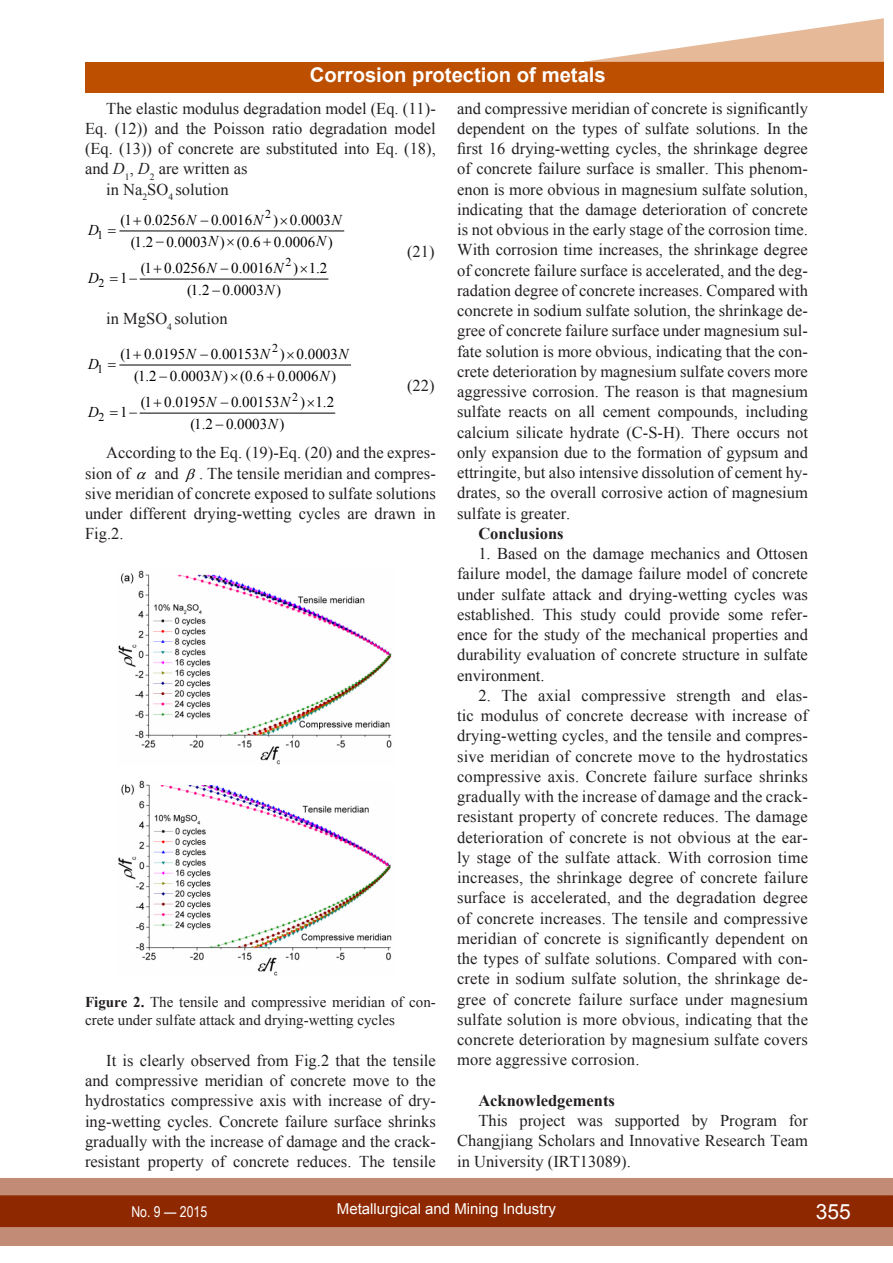
<style>
.page{position:relative;width:893px;height:1263px;background:#fff}
.page>*{position:absolute;margin:0;border:0;box-sizing:border-box;transform-origin:0 0}
.t1{font:21px "Arial";color:#fff}
.t2{font:700 20.25px "Arial";color:#fff}
.ОСНОВНОЙ{font:16.5px/20.2px "Times New Roman";color:#231f20;text-align:justify}
.ОСНОВНОЙ-2{font:700 16.5px "Times New Roman";color:#231f20}
.Формула{font:16.5px "Times New Roman";color:#231f20}
.t3{font:15px/21.3px "Times New Roman";color:#000}
.Табл_рис{font:15px/18px "Times New Roman";color:#231f20}
.t4{font:15px "Arial";color:#fff}
.t5{font:italic 15px "Times New Roman";color:#000}
.t6{font:15px "Arial Narrow";color:#fff}
.t7{font:12px "Times New Roman";color:#000}
.s1{font-style:italic}
.s2{font-weight:700}
</style>
<div class="page">
<div style="left:0;top:1178px;width:893px;height:68px;background:#c28b76"></div>
<div style="left:0;top:1195px;width:893px;height:32px;background:#8e2800;border:2px solid #8e2800"></div>
<div style="left:86px;top:62px;width:798px;height:30px;background:#bd4f00"></div>
<svg style="left:584px;top:18px;width:300px;height:44px"></svg>
<hr style="left:120px;top:231px;width:224px;height:1px;background:#000">
<hr style="left:140px;top:279px;width:188px;height:1px;background:#000">
<hr style="left:120px;top:365px;width:231px;height:1px;background:#000">
<hr style="left:140px;top:413px;width:195px;height:1px;background:#000">
<img style="left:118px;top:570px;width:274px;height:406px">
<p class="t2" style="left:310px;top:62px;width:297px">Corrosion protection of metals</p>
<p class="ОСНОВНОЙ" style="left:85px;top:98px;width:352px;text-indent:21px">The elastic modulus degradation model (Eq. (11)- Eq. (12)) and the Poisson ratio degradation model (Eq. (13)) of concrete are substituted into Eq. (18), and <span class="s1">D</span><sub>1</sub>, <span class="s1">D</span><sub>2</sub> are written as</p>
<p class="ОСНОВНОЙ" style="left:106px;top:179px;width:124px">in Na<sub>2</sub>SO<sub>4</sub> solution</p>
<p class="t7" style="left:265px;top:206px;width:7px">2</p>
<p class="t7" style="left:97px;top:227px;width:7px">1</p>
<p class="t7" style="left:285px;top:254px;width:7px">2</p>
<p class="t7" style="left:99px;top:275px;width:7px">2</p>
<p class="ОСНОВНОЙ" style="left:457px;top:98px;width:352px">and compressive meridian of concrete is significantly dependent on the types of sulfate solutions. In the first 16 drying-wetting cycles, the shrinkage degree of concrete failure surface is smaller. This phenom&shy;enon is more obvious in magnesium sulfate solution, indicating that the damage deterioration of concrete is not obvious in the early stage of the corrosion time.<br>With corrosion time increases, the shrinkage degree of concrete failure surface is accelerated, and the deg&shy;radation degree of concrete increases. Compared with concrete in sodium sulfate solution, the shrinkage de&shy;gree of concrete failure surface under magnesium sul&shy;fate solution is more obvious, indicating that the con&shy;crete deterioration by magnesium sulfate covers more aggressive corrosion. The reason is that magnesium sulfate reacts on all cement compounds, including calcium silicate hydrate (C-S-H). There occurs not only expansion due to the formation of gypsum and ettringite, but also intensive dissolution of cement hy&shy;drates, so the overall corrosive action of magnesium sulfate is greater.</p>
<p class="ОСНОВНОЙ-2" style="left:478px;top:522px;width:87px">Conclusions</p>
<p class="ОСНОВНОЙ" style="left:457px;top:543px;width:352px;text-indent:21px">1. Based on the damage mechanics and Ottosen failure model, the damage failure model of concrete under sulfate attack and drying-wetting cycles was established. This study could provide some refer&shy;ence for the study of the mechanical properties and durability evaluation of concrete structure in sulfate environment.</p>
<p class="ОСНОВНОЙ" style="left:457px;top:685px;width:352px;text-indent:21px">2. The axial compressive strength and elas&shy;tic modulus of concrete decrease with increase of drying-wetting cycles, and the tensile and compres&shy;sive meridian of concrete move to the hydrostatics compressive axis. Concrete failure surface shrinks gradually with the increase of damage and the crack&shy;resistant property of concrete reduces. The damage deterioration of concrete is not obvious at the ear&shy;ly stage of the sulfate attack. With corrosion time increases, the shrinkage degree of concrete failure surface is accelerated, and the degradation degree of concrete increases. The tensile and compressive meridian of concrete is significantly dependent on the types of sulfate solutions. Compared with con&shy;crete in sodium sulfate solution, the shrinkage de&shy;gree of concrete failure surface under magnesium sulfate solution is more obvious, indicating that the concrete deterioration by magnesium sulfate covers more aggressive corrosion.</p>
<p class="ОСНОВНОЙ-2" style="left:478px;top:1089px;width:138px">Acknowledgements</p>
<p class="ОСНОВНОЙ" style="left:457px;top:1110px;width:352px;text-indent:21px">This project was supported by Program for Changjiang Scholars and Innovative Research Team in University (IRT13089).</p>
<p class="t3" style="left:121px;top:209px;width:144px">(1 0.0256<span class="s1">N</span> − 0.0016<span class="s1">N</span></p>
<p class="t3" style="left:131px;top:209px;width:212px;text-indent:142px">) 0.0003<span class="s1">N </span>(1.2 0.0003 ) (0.6 0.0006 )</p>
<p class="t3" style="left:141px;top:257px;width:144px">(1 0.0256<span class="s1">N</span> − 0.0016<span class="s1">N</span></p>
<p class="t3" style="left:293px;top:257px;width:36px">) 1.2</p>
<p class="t3" style="left:120px;top:267px;width:19px">1−</p>
<p class="t3" style="left:187px;top:279px;width:96px">(1.2 0.0003 )</p>
<p class="t5" style="left:88px;top:219px;width:12px">D</p>
<p class="t5" style="left:208px;top:231px;width:12px">N</p>
<p class="t5" style="left:316px;top:231px;width:12px">N</p>
<p class="Формула" style="left:407px;top:241px;width:29px">(21)</p>
<p class="t5" style="left:88px;top:267px;width:12px">D</p>
<p class="t5" style="left:264px;top:279px;width:12px">N</p>
<p class="ОСНОВНОЙ" style="left:106px;top:308px;width:123px">in MgSO<sub>4</sub> solution</p>
<p class="t7" style="left:272px;top:340px;width:7px">2</p>
<p class="t3" style="left:121px;top:343px;width:151px">(1 0.0195<span class="s1">N</span> − 0.00153<span class="s1">N</span></p>
<p class="t3" style="left:134px;top:343px;width:216px;text-indent:145px">) 0.0003<span class="s1">N </span>(1.2 0.0003 ) (0.6 0.0006 )</p>
<p class="t3" style="left:141px;top:391px;width:151px">(1 0.0195<span class="s1">N</span> − 0.00153<span class="s1">N</span></p>
<p class="t3" style="left:300px;top:391px;width:36px">) 1.2</p>
<p class="t3" style="left:120px;top:401px;width:19px">1−</p>
<p class="t3" style="left:190px;top:413px;width:96px">(1.2 0.0003 )</p>
<p class="t5" style="left:88px;top:353px;width:12px">D</p>
<p class="t7" style="left:97px;top:361px;width:7px">1</p>
<p class="t5" style="left:212px;top:365px;width:12px">N</p>
<p class="t5" style="left:320px;top:365px;width:12px">N</p>
<p class="Формула" style="left:407px;top:375px;width:29px">(22)</p>
<p class="t7" style="left:292px;top:388px;width:7px">2</p>
<p class="t5" style="left:88px;top:401px;width:12px">D</p>
<p class="t7" style="left:99px;top:409px;width:7px">2</p>
<p class="t5" style="left:268px;top:413px;width:12px">N</p>
<p class="ОСНОВНОЙ" style="left:85px;top:442px;width:352px;text-indent:21px">According to the Eq. (19)-Eq. (20) and the expres&shy;sion of</p>
<p class="ОСНОВНОЙ" style="left:85px;top:463px;width:352px;text-indent:70px">and . The tensile meridian and compres&shy;sive meridian of concrete exposed to sulfate solutions under different drying-wetting cycles are drawn in Fig.2.</p>
<p class="Табл_рис" style="left:85px;top:993px;width:352px"><span class="s2">Figure 2.</span> The tensile and compressive meridian of con&shy;crete under sulfate attack and drying-wetting cycles</p>
<p class="ОСНОВНОЙ" style="left:85px;top:1050px;width:352px;text-indent:21px">It is clearly observed from Fig.2 that the tensile and compressive meridian of concrete move to the hydrostatics compressive axis with increase of dry&shy;ing-wetting cycles. Concrete failure surface shrinks gradually with the increase of damage and the crack&shy;resistant property of concrete reduces. The tensile</p>
<p class="t6" style="left:131px;top:1200px;width:77px">No. 9 — 2015</p>
<p class="t4" style="left:337px;top:1199px;width:221px">Metallurgical and Mining Industry</p>
<p class="t1" style="left:816px;top:1197px;width:37px">355</p>
</div>
